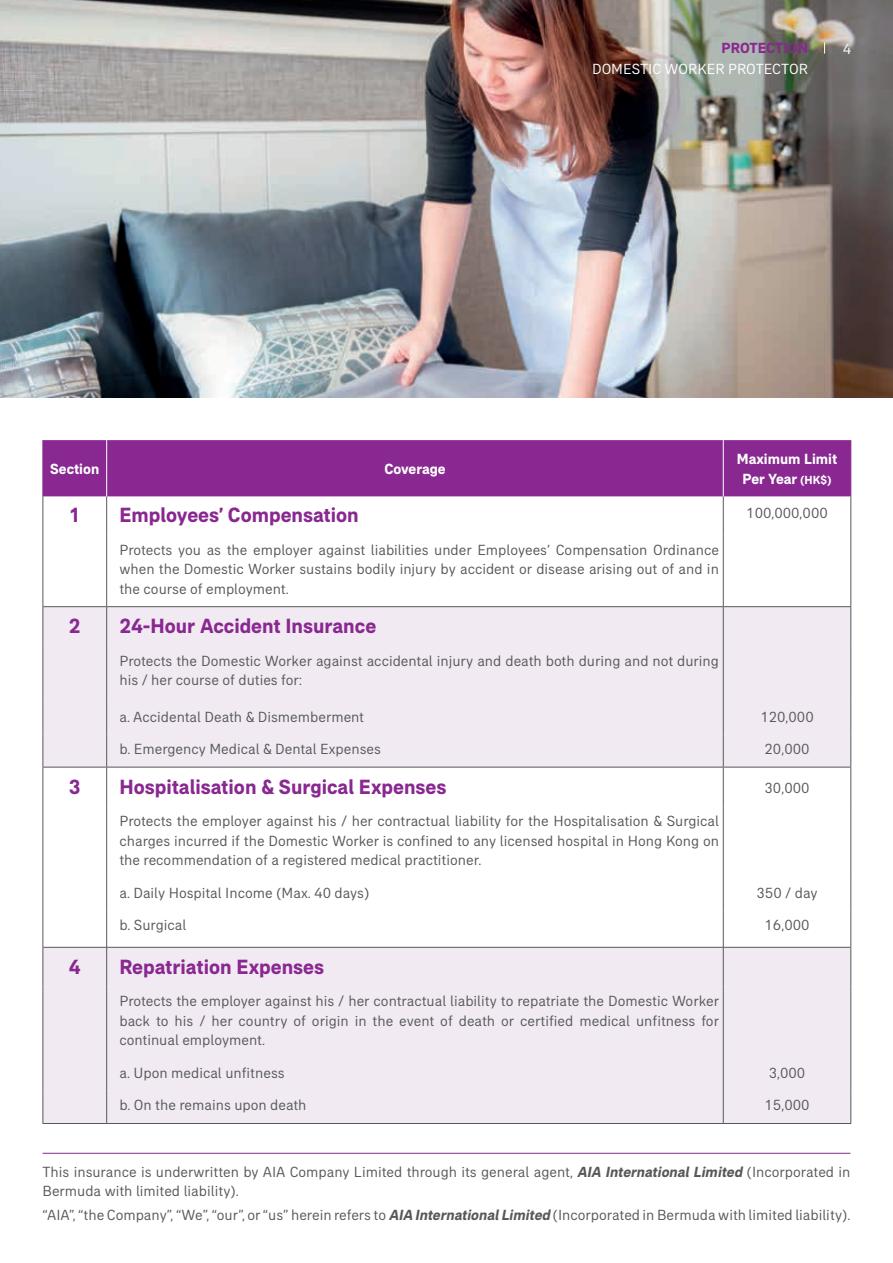
<style>
.page{position:relative;width:893px;height:1263px;background:#fff}
.page>*{position:absolute;margin:0;border:0;box-sizing:border-box;transform-origin:0 0}
.t1{font:700 21px "AIA Everest";color:#892890}
.t2{font:15px/19.5px "AIA Everest";color:#57585a;text-align:justify}
.t3{font:700 15px/19.5px "AIA Everest";color:#fff;text-align:center}
.t4{font:15px "AIA Everest";color:#fff}
.t5{font:700 15px "AIA Everest";color:#892890}
.s1{font-size:12px}
.s2{font-weight:700;font-style:italic}
</style>
<div class="page">
<img style="left:0;top:0;width:893px;height:398px">
<hr style="left:43px;top:1153px;width:807px;height:1px;background:#892890">
<div style="left:44px;top:440px;width:806px;height:56px;background:#892890"></div>
<svg style="left:44px;top:607px;width:806px;height:516px;fill:#f1eaf3"></svg>
<hr style="left:43px;top:496px;width:1px;height:39px;background:#57585a">
<hr style="left:106px;top:496px;width:1px;height:39px;background:#57585a">
<hr style="left:723px;top:496px;width:1px;height:39px;background:#57585a">
<hr style="left:850px;top:496px;width:1px;height:39px;background:#57585a">
<hr style="left:43px;top:535px;width:1px;height:71px;background:#57585a">
<hr style="left:106px;top:535px;width:1px;height:71px;background:#57585a">
<hr style="left:723px;top:535px;width:1px;height:71px;background:#57585a">
<hr style="left:850px;top:535px;width:1px;height:71px;background:#57585a">
<hr style="left:43px;top:606px;width:64px;height:1px;background:#57585a">
<hr style="left:43px;top:607px;width:1px;height:39px;background:#57585a">
<hr style="left:107px;top:606px;width:616px;height:1px;background:#57585a">
<hr style="left:106px;top:607px;width:1px;height:39px;background:#57585a">
<hr style="left:723px;top:606px;width:128px;height:1px;background:#57585a">
<hr style="left:723px;top:607px;width:1px;height:39px;background:#57585a">
<hr style="left:850px;top:607px;width:1px;height:39px;background:#57585a">
<hr style="left:43px;top:646px;width:1px;height:56px;background:#57585a">
<hr style="left:106px;top:646px;width:1px;height:56px;background:#57585a">
<hr style="left:723px;top:646px;width:1px;height:56px;background:#57585a">
<hr style="left:850px;top:646px;width:1px;height:56px;background:#57585a">
<hr style="left:43px;top:702px;width:1px;height:33px;background:#57585a">
<hr style="left:106px;top:702px;width:1px;height:33px;background:#57585a">
<hr style="left:723px;top:702px;width:1px;height:33px;background:#57585a">
<hr style="left:850px;top:702px;width:1px;height:33px;background:#57585a">
<hr style="left:106px;top:735px;width:1px;height:32px;background:#57585a">
<hr style="left:723px;top:735px;width:1px;height:32px;background:#57585a">
<hr style="left:43px;top:767px;width:1px;height:39px;background:#57585a">
<hr style="left:106px;top:767px;width:1px;height:39px;background:#57585a">
<hr style="left:723px;top:767px;width:1px;height:39px;background:#57585a">
<hr style="left:850px;top:767px;width:1px;height:39px;background:#57585a">
<hr style="left:43px;top:806px;width:1px;height:72px;background:#57585a">
<hr style="left:106px;top:806px;width:1px;height:72px;background:#57585a">
<hr style="left:723px;top:806px;width:1px;height:72px;background:#57585a">
<hr style="left:850px;top:806px;width:1px;height:72px;background:#57585a">
<hr style="left:43px;top:878px;width:1px;height:32px;background:#57585a">
<hr style="left:106px;top:878px;width:1px;height:32px;background:#57585a">
<hr style="left:723px;top:878px;width:1px;height:32px;background:#57585a">
<hr style="left:850px;top:878px;width:1px;height:32px;background:#57585a">
<hr style="left:43px;top:910px;width:1px;height:37px;background:#57585a">
<hr style="left:106px;top:910px;width:1px;height:37px;background:#57585a">
<hr style="left:723px;top:910px;width:1px;height:37px;background:#57585a">
<hr style="left:850px;top:910px;width:1px;height:37px;background:#57585a">
<hr style="left:43px;top:947px;width:1px;height:39px;background:#57585a">
<hr style="left:106px;top:947px;width:1px;height:39px;background:#57585a">
<hr style="left:723px;top:947px;width:1px;height:39px;background:#57585a">
<hr style="left:850px;top:947px;width:1px;height:39px;background:#57585a">
<hr style="left:43px;top:986px;width:1px;height:72px;background:#57585a">
<hr style="left:106px;top:986px;width:1px;height:72px;background:#57585a">
<hr style="left:723px;top:986px;width:1px;height:72px;background:#57585a">
<hr style="left:850px;top:986px;width:1px;height:72px;background:#57585a">
<hr style="left:43px;top:1058px;width:1px;height:33px;background:#57585a">
<hr style="left:106px;top:1058px;width:1px;height:33px;background:#57585a">
<hr style="left:723px;top:1058px;width:1px;height:33px;background:#57585a">
<hr style="left:850px;top:1058px;width:1px;height:33px;background:#57585a">
<hr style="left:106px;top:1091px;width:1px;height:32px;background:#57585a">
<hr style="left:723px;top:1091px;width:1px;height:32px;background:#57585a">
<hr style="left:43px;top:440px;width:1px;height:56px;background:#892890">
<hr style="left:850px;top:440px;width:1px;height:56px;background:#892890">
<hr style="left:106px;top:440px;width:1px;height:56px;background:#fff">
<hr style="left:723px;top:440px;width:1px;height:56px;background:#fff">
<hr style="left:43px;top:735px;width:1px;height:32px;background:#57585a">
<hr style="left:850px;top:735px;width:1px;height:32px;background:#57585a">
<hr style="left:43px;top:767px;width:64px;height:1px;background:#57585a">
<hr style="left:107px;top:767px;width:616px;height:1px;background:#57585a">
<hr style="left:723px;top:767px;width:128px;height:1px;background:#57585a">
<hr style="left:43px;top:947px;width:64px;height:1px;background:#57585a">
<hr style="left:107px;top:947px;width:616px;height:1px;background:#57585a">
<hr style="left:723px;top:947px;width:127px;height:1px;background:#57585a">
<hr style="left:43px;top:1091px;width:1px;height:32px;background:#57585a">
<hr style="left:850px;top:1091px;width:1px;height:32px;background:#57585a">
<hr style="left:43px;top:1123px;width:64px;height:1px;background:#57585a">
<hr style="left:107px;top:1123px;width:616px;height:1px;background:#57585a">
<hr style="left:723px;top:1123px;width:128px;height:1px;background:#57585a">
<p class="t5" style="left:721px;top:39px;width:88px">PROTECTION</p>
<p class="t4" style="left:843px;top:40px;width:10px">4</p>
<p class="t4" style="left:592px;top:60px;width:218px">DOMESTIC WORKER PROTECTOR</p>
<p class="t3" style="left:50px;top:459px;width:51px">Section</p>
<p class="t3" style="left:384px;top:459px;width:63px">Coverage</p>
<p class="t3" style="left:737px;top:449px;width:102px">Maximum Limit<br>Per Year <span class="s1">(HK$)</span></p>
<h1 class="t1" style="left:69px;top:503px;width:13px">1</h1>
<h1 class="t1" style="left:119px;top:503px;width:241px">Employees’ Compensation</h1>
<p class="t2" style="left:746px;top:503px;width:83px">100,000,000</p>
<p class="t2" style="left:119px;top:540px;width:601px">Protects you as the employer against liabilities under Employees’ Compensation Ordinance when the Domestic Worker sustains bodily injury by accident or disease arising out of and in the course of employment.</p>
<h1 class="t1" style="left:69px;top:614px;width:13px">2</h1>
<h1 class="t1" style="left:119px;top:614px;width:258px">24-Hour Accident Insurance</h1>
<p class="t2" style="left:119px;top:650px;width:601px">Protects the Domestic Worker against accidental injury and death both during and not during his / her course of duties for:</p>
<p class="t2" style="left:119px;top:707px;width:246px">a. Accidental Death &amp; Dismemberment</p>
<p class="t2" style="left:760px;top:707px;width:55px">120,000</p>
<p class="t2" style="left:119px;top:739px;width:263px">b. Emergency Medical &amp; Dental Expenses</p>
<p class="t2" style="left:765px;top:739px;width:46px">20,000</p>
<h1 class="t1" style="left:69px;top:774px;width:13px">3</h1>
<h1 class="t1" style="left:119px;top:774px;width:328px">Hospitalisation &amp; Surgical Expenses</h1>
<p class="t2" style="left:765px;top:778px;width:46px">30,000</p>
<p class="t2" style="left:119px;top:811px;width:601px">Protects the employer against his / her contractual liability for the Hospitalisation &amp; Surgical charges incurred if the Domestic Worker is confined to any licensed hospital in Hong Kong on the recommendation of a registered medical practitioner.</p>
<p class="t2" style="left:119px;top:882px;width:252px">a. Daily Hospital Income (Max. 40 days)</p>
<p class="t2" style="left:757px;top:882px;width:62px">350 / day</p>
<p class="t2" style="left:119px;top:915px;width:68px">b. Surgical</p>
<p class="t2" style="left:765px;top:915px;width:46px">16,000</p>
<h1 class="t1" style="left:69px;top:954px;width:13px">4</h1>
<h1 class="t1" style="left:119px;top:954px;width:206px">Repatriation Expenses</h1>
<p class="t2" style="left:119px;top:991px;width:601px">Protects the employer against his / her contractual liability to repatriate the Domestic Worker back to his / her country of origin in the event of death or certified medical unfitness for continual employment.</p>
<p class="t2" style="left:119px;top:1063px;width:167px">a. Upon medical unfitness</p>
<p class="t2" style="left:769px;top:1063px;width:38px">3,000</p>
<p class="t2" style="left:119px;top:1095px;width:189px">b. On the remains upon death</p>
<p class="t2" style="left:765px;top:1095px;width:46px">15,000</p>
<p class="t2" style="left:43px;top:1162px;width:809px">This insurance is underwritten by AIA Company Limited through its general agent, <span class="s2">AIA International Limited</span> (Incorporated in<br>Bermuda with limited liability).</p>
<p class="t2" style="left:43px;top:1205px;width:809px">“AIA”, “the Company”, “We”, “our”, or “us” herein refers to <span class="s2">AIA InternationalLimited</span> (Incorporated in Bermuda with limited liability).</p>
</div>
